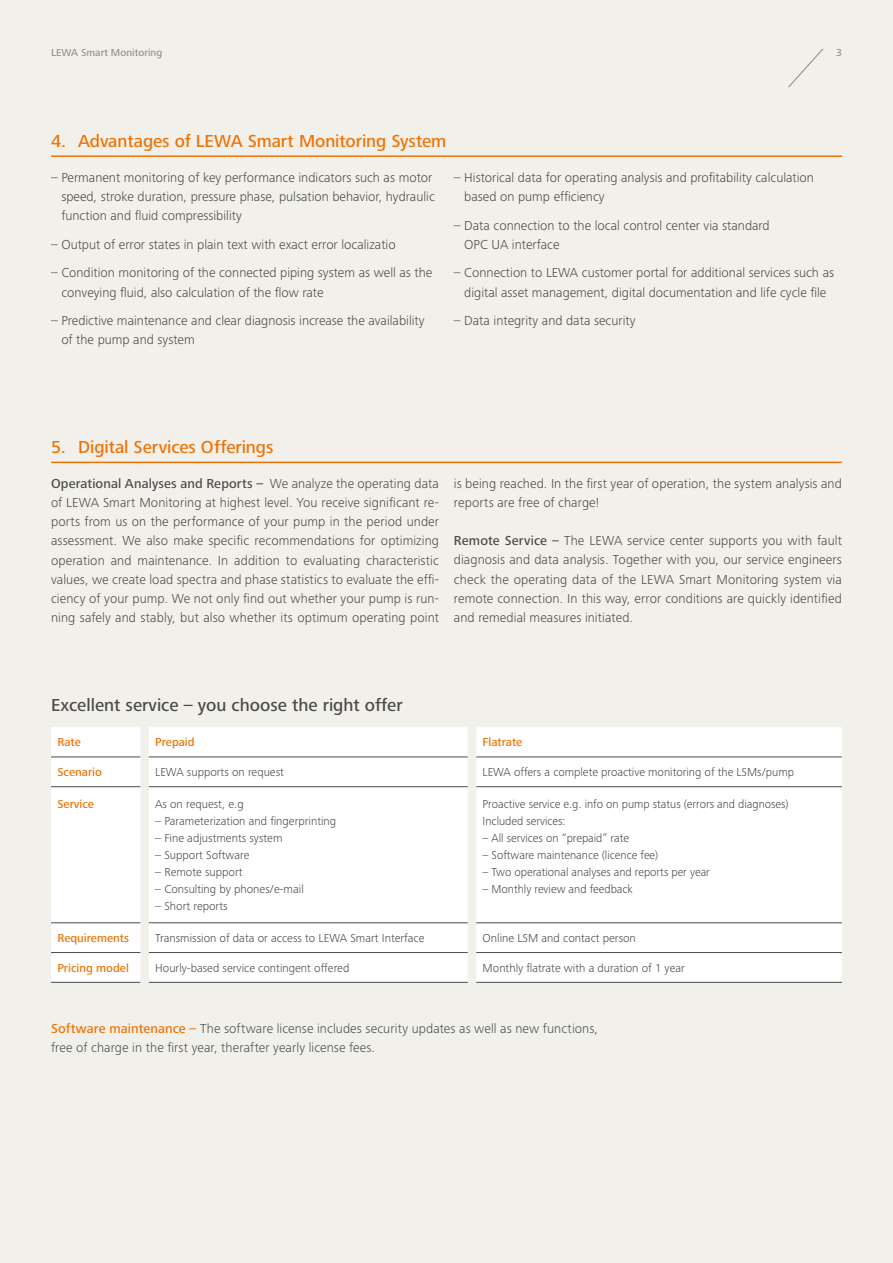
<style>
.page{position:relative;width:893px;height:1263px;background:#f2f0ea}
.page>*{position:absolute;margin:0;border:0;box-sizing:border-box;transform-origin:0 0}
.t1{font:500 18px "Frutiger Next LTW1 G";letter-spacing:-.005em;color:#ee7203}
.t2{font:500 18px "Frutiger Next LTW1 G";color:#4a4a49}
.t3{font:300 13.5px/19.2px "Frutiger Next LTW1 G";color:#4a4a49}
.t4{font:300 13.5px/19.2px "Frutiger Next LTW1 G";letter-spacing:.005em;color:#494f51}
.t5{font:300 12px/17px "Frutiger Next LTW1 G";color:#4a4a49}
.t6{font:500 12px "Frutiger Next LTW1 G";color:#ee7203}
.t7{font:500 10.5px "Frutiger Next LTW1 G";color:#929292}
.s1{font-weight:500}
.s2{font-weight:500;color:#ee7203}
</style>
<div class="page">
<svg style="left:788px;top:49px;width:36px;height:39px"></svg>
<hr style="left:51px;top:155px;width:791px;height:2px;background:#ee7203">
<hr style="left:51px;top:462px;width:791px;height:1px;background:#ee7203">
<div style="left:51px;top:727px;width:791px;height:255px;background:#fff"></div>
<hr style="left:51px;top:756px;width:89px;height:1px;background:#4a4a49">
<hr style="left:51px;top:922px;width:89px;height:1px;background:#4a4a49">
<hr style="left:51px;top:952px;width:89px;height:1px;background:#4a4a49">
<hr style="left:51px;top:982px;width:89px;height:1px;background:#4a4a49">
<hr style="left:476px;top:756px;width:366px;height:1px;background:#4a4a49">
<hr style="left:476px;top:922px;width:366px;height:1px;background:#4a4a49">
<hr style="left:476px;top:952px;width:366px;height:1px;background:#4a4a49">
<hr style="left:476px;top:982px;width:366px;height:1px;background:#4a4a49">
<hr style="left:51px;top:786px;width:89px;height:1px;background:#4a4a49">
<hr style="left:476px;top:786px;width:366px;height:1px;background:#4a4a49">
<hr style="left:149px;top:756px;width:319px;height:1px;background:#4a4a49">
<hr style="left:149px;top:922px;width:319px;height:1px;background:#4a4a49">
<hr style="left:149px;top:952px;width:319px;height:1px;background:#4a4a49">
<hr style="left:149px;top:982px;width:319px;height:1px;background:#4a4a49">
<hr style="left:149px;top:786px;width:319px;height:1px;background:#4a4a49">
<p class="t7" style="left:51px;top:47px;width:113px">LEWA Smart Monitoring</p>
<p class="t7" style="left:836px;top:47px;width:7px">3</p>
<h1 class="t1" style="left:51px;top:131px;width:397px">4. Advantages of LEWA Smart Monitoring System</h1>
<p class="t3" style="left:61px;top:168px;width:375px;text-indent:-10px">– Permanent monitoring of key performance indicators such as motor speed, stroke duration, pressure phase, pulsation behavior, hydraulic function and fluid compressibility</p>
<p class="t3" style="left:51px;top:235px;width:346px">– Output of error states in plain text with exact error localizatio</p>
<p class="t3" style="left:61px;top:263px;width:373px;text-indent:-10px">– Condition monitoring of the connected piping system as well as the conveying fluid, also calculation of the flow rate</p>
<p class="t3" style="left:61px;top:311px;width:365px;text-indent:-10px">– Predictive maintenance and clear diagnosis increase the availability of the pump and system</p>
<p class="t3" style="left:464px;top:168px;width:351px;text-indent:-10px">– Historical data for operating analysis and profitability calculation based on pump efficiency</p>
<p class="t3" style="left:464px;top:215px;width:307px;text-indent:-10px">– Data connection to the local control center via standard<br>OPC UA interface</p>
<p class="t3" style="left:454px;top:263px;width:382px;text-align:center">– Connection to LEWA customer portal for additional services such as digital asset management, digital documentation and life cycle file</p>
<p class="t3" style="left:454px;top:311px;width:183px">– Data integrity and data security</p>
<h1 class="t1" style="left:51px;top:437px;width:224px">5. Digital Services Offerings</h1>
<p class="t3" style="left:51px;top:474px;width:390px;text-align:justify"><span class="s1">Operational Analyses and Reports –</span> We analyze the operating data of LEWA Smart Monitoring at highest level. You receive significant re&shy;ports from us on the performance of your pump in the period under assessment. We also make specific recommendations for optimizing operation and maintenance. In addition to evaluating characteristic values, we create load spectra and phase statistics to evaluate the effi&shy;ciency of your pump. We not only find out whether your pump is run&shy;ning safely and stably, but also whether its optimum operating point</p>
<p class="t3" style="left:454px;top:474px;width:389px">is being reached. In the first year of operation, the system analysis and reports are free of charge!</p>
<p class="t3" style="left:454px;top:531px;width:389px;text-align:justify"><span class="s1">Remote Service –</span> The LEWA service center supports you with fault diagnosis and data analysis. Together with you, our service engineers check the operating data of the LEWA Smart Monitoring system via remote connection. In this way, error conditions are quickly identified and remedial measures initiated.</p>
<h1 class="t2" style="left:51px;top:695px;width:353px">Excellent service – you choose the right offer</h1>
<p class="t6" style="left:57px;top:736px;width:25px">Rate</p>
<p class="t6" style="left:155px;top:736px;width:41px">Prepaid</p>
<p class="t6" style="left:483px;top:736px;width:41px">Flatrate</p>
<p class="t6" style="left:57px;top:765px;width:46px">Scenario</p>
<p class="t5" style="left:155px;top:764px;width:130px">LEWA supports on request</p>
<p class="t5" style="left:483px;top:764px;width:313px">LEWA offers a complete proactive monitoring of the LSMs/pump</p>
<p class="t6" style="left:57px;top:797px;width:38px">Service</p>
<p class="t5" style="left:155px;top:796px;width:90px">As on request, e.g</p>
<p class="t5" style="left:155px;top:813px;width:183px">– Parameterization and fingerprinting</p>
<p class="t5" style="left:155px;top:830px;width:129px">– Fine adjustments system</p>
<p class="t5" style="left:155px;top:847px;width:96px">– Support Software</p>
<p class="t5" style="left:155px;top:864px;width:89px">– Remote support</p>
<p class="t5" style="left:155px;top:881px;width:150px">– Consulting by phones/e-mail</p>
<p class="t5" style="left:155px;top:898px;width:74px">– Short reports</p>
<p class="t5" style="left:483px;top:796px;width:307px">Proactive service e.g. info on pump status (errors and diagnoses)<br>Included services:</p>
<p class="t5" style="left:483px;top:830px;width:148px">– All services on “prepaid” rate</p>
<p class="t5" style="left:483px;top:847px;width:177px">– Software maintenance (licence fee)</p>
<p class="t5" style="left:483px;top:864px;width:229px">– Two operational analyses and reports per year</p>
<p class="t5" style="left:483px;top:881px;width:152px">– Monthly review and feedback</p>
<p class="t6" style="left:57px;top:931px;width:73px">Requirements</p>
<p class="t5" style="left:155px;top:929px;width:271px">Transmission of data or access to LEWA Smart Interface</p>
<p class="t5" style="left:483px;top:929px;width:155px">Online LSM and contact person</p>
<p class="t6" style="left:57px;top:961px;width:73px">Pricing model</p>
<p class="t5" style="left:155px;top:959px;width:196px">Hourly-based service contingent offered</p>
<p class="t5" style="left:483px;top:959px;width:204px">Monthly flatrate with a duration of 1 year</p>
<p class="t4" style="left:51px;top:1019px;width:549px"><span class="s2">Software maintenance –</span> The software license includes security updates as well as new functions, free of charge in the first year, therafter yearly license fees.</p>
</div>
